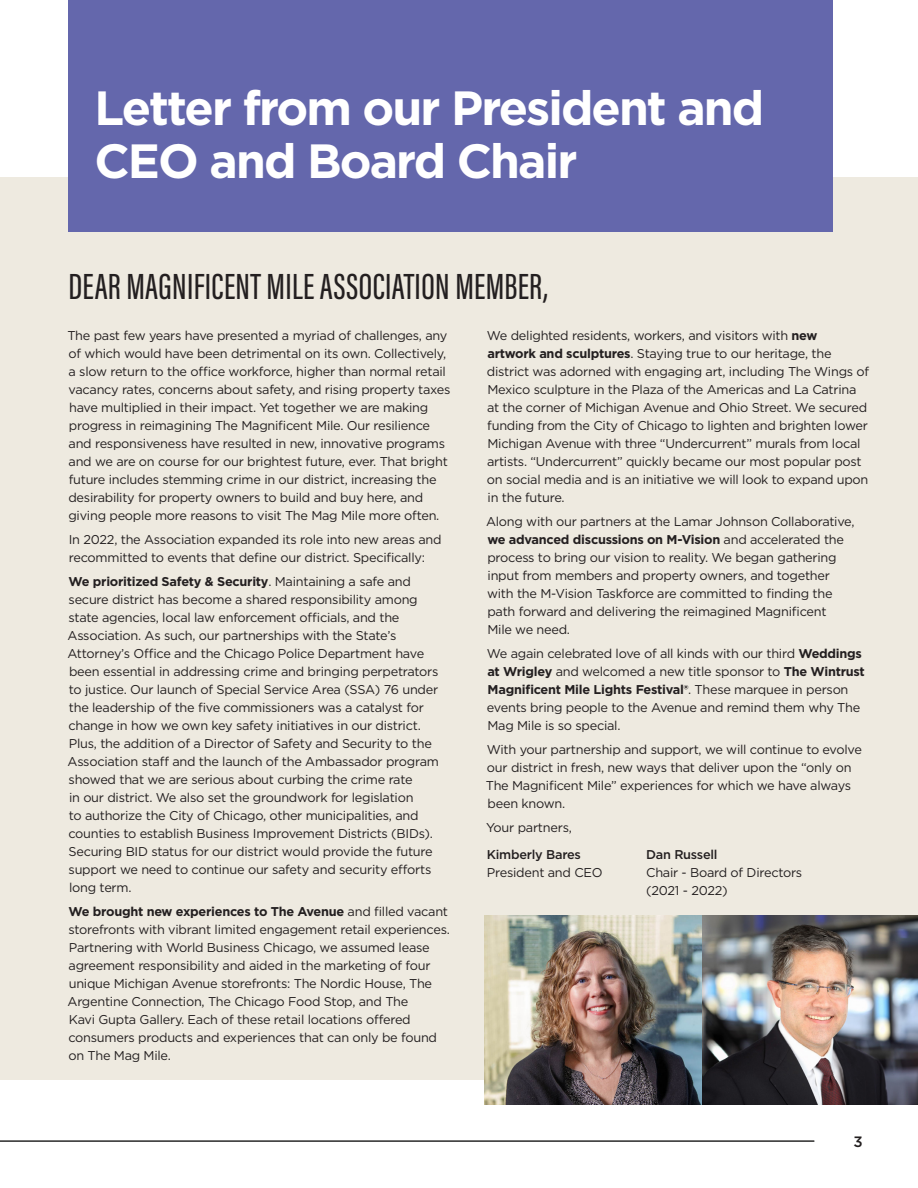
<style>
.page{position:relative;width:918px;height:1188px;background:#fff}
.page>*{position:absolute;margin:0;border:0;box-sizing:border-box;transform-origin:0 0}
.large_header{font:700 48px/52.5px "Gotham";letter-spacing:-.04em;color:#fff}
.Acumin_Condensed_25{font:37.5px "Acumin Variable Concept";letter-spacing:.005em;color:#231f20}
.t1{font:500 15px "Gotham";color:#231f20}
.Intro_letter{font:12.75px/18px "Gotham";letter-spacing:-.02em;color:#231f20}
.s1{font-weight:700}
.s2{font-weight:500}
</style>
<div class="page">
<div style="left:0;top:177px;width:918px;height:903px;background:#eeeae0"></div>
<hr style="left:0;top:1141px;width:814px;height:1px;background:#272725">
<div style="left:68px;top:0;width:765px;height:232px;background:#6467ac"></div>
<img style="left:484px;top:916px;width:434px;height:189px">
<p class="large_header" style="left:94px;top:82px;width:671px">Letter from our President and<br>CEO and Board Chair</p>
<p class="Acumin_Condensed_25" style="left:68px;top:260px;width:481px">DEAR MAGNIFICENT MILE ASSOCIATION MEMBER,</p>
<p class="Intro_letter" style="left:67px;top:326px;width:385px">The past few years have presented a myriad of challenges, any of which would have been detrimental on its own. Collectively, a slow return to the office workforce, higher than normal retail vacancy rates, concerns about safety, and rising property taxes have multiplied in their impact. Yet together we are making progress in reimagining The Magnificent Mile. Our resilience and responsiveness have resulted in new, innovative programs and we are on course for our brightest future, ever. That bright future includes stemming crime in our district, increasing the desirability for property owners to build and buy here, and giving people more reasons to visit The Mag Mile more often.</p>
<p class="Intro_letter" style="left:69px;top:530px;width:374px">In 2022, the Association expanded its role into new areas and recommitted to events that define our district. Specifically:</p>
<p class="Intro_letter" style="left:68px;top:572px;width:373px"><span class="s1">We prioritized Safety &amp; Security</span>. Maintaining a safe and secure district has become a shared responsibility among state agencies, local law enforcement officials, and the Association. As such, our partnerships with the State’s Attorney’s Office and the Chicago Police Department have been essential in addressing crime and bringing perpetrators to justice. Our launch of Special Service Area (SSA) 76 under the leadership of the five commissioners was a catalyst for change in how we own key safety initiatives in our district.<br>Plus, the addition of a Director of Safety and Security to the Association staff and the launch of the Ambassador program showed that we are serious about curbing the crime rate<br>in our district. We also set the groundwork for legislation<br>to authorize the City of Chicago, other municipalities, and counties to establish Business Improvement Districts (BIDs).<br>Securing BID status for our district would provide the future support we need to continue our safety and security efforts long term.</p>
<p class="Intro_letter" style="left:68px;top:902px;width:384px"><span class="s1">We brought new experiences to The Avenue</span> and filled vacant storefronts with vibrant limited engagement retail experiences.<br>Partnering with World Business Chicago, we assumed lease agreement responsibility and aided in the marketing of four unique Michigan Avenue storefronts: The Nordic House, The Argentine Connection, The Chicago Food Stop, and The<br>Kavi Gupta Gallery. Each of these retail locations offered consumers products and experiences that can only be found on The Mag Mile.</p>
<p class="Intro_letter" style="left:487px;top:326px;width:384px">We delighted residents, workers, and visitors with <span class="s1">new artwork and sculptures</span>. Staying true to our heritage, the district was adorned with engaging art, including The Wings of Mexico sculpture in the Plaza of the Americas and La Catrina at the corner of Michigan Avenue and Ohio Street. We secured funding from the City of Chicago to lighten and brighten lower Michigan Avenue with three “Undercurrent” murals from local artists. “Undercurrent” quickly became our most popular post on social media and is an initiative we will look to expand upon in the future.</p>
<p class="Intro_letter" style="left:486px;top:512px;width:370px">Along with our partners at the Lamar Johnson Collaborative, <span class="s1">we advanced discussions on M-Vision</span> and accelerated the process to bring our vision to reality. We began gathering input from members and property owners, and together with the M-Vision Taskforce are committed to finding the path forward and delivering the reimagined Magnificent<br>Mile we need.</p>
<p class="Intro_letter" style="left:487px;top:644px;width:379px">We again celebrated love of all kinds with our third <span class="s1">Weddings at Wrigley</span> and welcomed a new title sponsor to <span class="s1">The Wintrust Magnificent Mile Lights Festival®</span>. These marquee in person events bring people to the Avenue and remind them why The Mag Mile is so special.</p>
<p class="Intro_letter" style="left:486px;top:740px;width:377px">With your partnership and support, we will continue to evolve our district in fresh, new ways that deliver upon the “only on The Magnificent Mile” experiences for which we have always been known.</p>
<p class="Intro_letter" style="left:486px;top:818px;width:87px">Your partners,</p>
<p class="Intro_letter" style="left:487px;top:845px;width:117px"><span class="s2">Kimberly Bares<br></span>President and CEO</p>
<p class="Intro_letter" style="left:646px;top:845px;width:158px"><span class="s2">Dan Russell<br></span>Chair - Board of Directors (2021 - 2022)</p>
<p class="t1" style="left:853px;top:1132px;width:11px">3</p>
</div>
